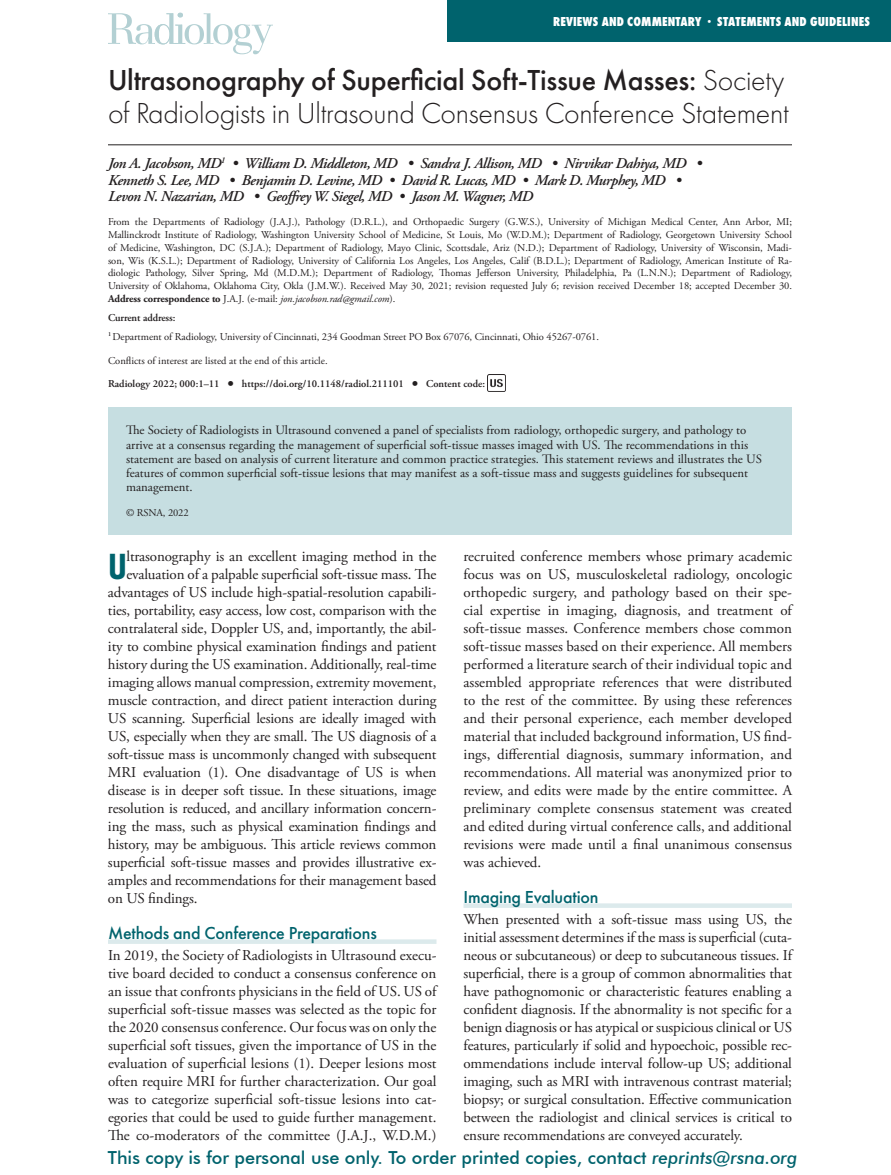
<style>
.page{position:relative;width:891px;height:1175px;background:#fff}
.page>*{position:absolute;margin:0;border:0;box-sizing:border-box;transform-origin:0 0}
.t1{font:700 37.8px "Futura PT Cond";color:#00636d}
.t2{font:300 30px/33px "Futura PT";letter-spacing:-.01em;color:#231f20}
.t3{font:500 18px "Futura BT";color:#00636d}
.t4{font:500 18px "Futura PT";letter-spacing:-.01em;color:#00636d}
.t5{font:15px/18px "Adobe Garamond Pro";letter-spacing:-.01em;color:#231f20;text-align:justify}
.t6{font:italic 600 15px/16.5px "Adobe Garamond Pro";letter-spacing:-.03em;color:#231f20}
.t7{font:800 13.5px "Futura PT Cond";letter-spacing:.01em;color:#fff}
.t8{font:12.75px/14.2px "Adobe Garamond Pro";color:#231f20}
.t9{font:10.5px/12.8px "Adobe Garamond Pro";letter-spacing:-.005em;color:#231f20;text-align:justify}
.t10{font:600 10.5px/22.5px "Adobe Garamond Pro";color:#231f20}
.s1{font-size:10.5px}
.s2{font-weight:500}
.s3{font-weight:700}
.s4{font-style:italic}
.s5{font-weight:600}
.s6{font-weight:400}
.s7{font-size:16.5px}
</style>
<div class="page">
<div style="left:447px;top:0;width:444px;height:42px;background:#00636d"></div>
<div style="left:108px;top:939px;width:328px;height:5px;background:#dceaec"></div>
<div style="left:464px;top:903px;width:328px;height:5px;background:#dceaec"></div>
<div style="left:108px;top:407px;width:684px;height:127px;background:#c6dee1"></div>
<hr style="left:108px;top:144px;width:684px;height:1px;background:#231f20">
<img style="left:488px;top:375px;width:18px;height:16px">
<svg style="left:108px;top:13px;width:165px;height:41px"></svg>
<p class="t7" style="left:553px;top:14px;width:318px">REVIEWS AND COMMENTARY <span class="s1">•</span> STATEMENTS AND GUIDELINES</p>
<h2 class="t2" style="left:108px;top:64px;width:682px"><span class="s2">Ultrasonography of Superficial Soft-Tissue Masses:</span> Society of Radiologists in Ultrasound Consensus Conference Statement</h2>
<p class="t6" style="left:108px;top:156px;width:596px">Jon A. Jacobson, MD<sup>1</sup> • William D. Middleton, MD • Sandra J. Allison, MD • Nirvikar Dahiya, MD •<br>Kenneth S. Lee, MD • Benjamin D. Levine, MD • David R. Lucas, MD • Mark D. Murphey, MD •<br>Levon N. Nazarian, MD • Geoffrey W. Siegel, MD • Jason M. Wagner, MD</p>
<p class="t9" style="left:108px;top:216px;width:686px">From the Departments of Radiology (J.A.J.), Pathology (D.R.L.), and Orthopaedic Surgery (G.W.S.), University of Michigan Medical Center, Ann Arbor, MI; Mallinckrodt Institute of Radiology, Washington University School of Medicine, St Louis, Mo (W.D.M.); Department of Radiology, Georgetown University School of Medicine, Washington, DC (S.J.A.); Department of Radiology, Mayo Clinic, Scottsdale, Ariz (N.D.); Department of Radiology, University of Wisconsin, Madi&shy;son, Wis (K.S.L.); Department of Radiology, University of California Los Angeles, Los Angeles, Calif (B.D.L.); Department of Radiology, American Institute of Ra&shy;diologic Pathology, Silver Spring, Md (M.D.M.); Department of Radiology, Thomas Jefferson University, Philadelphia, Pa (L.N.N.); Department of Radiology, University of Oklahoma, Oklahoma City, Okla (J.M.W.). Received May 30, 2021; revision requested July 6; revision received December 18; accepted December 30.<br><span class="s3">Address correspondence to</span> J.A.J. (e-mail: <span class="s4">jon.jacobson.rad@gmail.com</span>).</p>
<p class="t9" style="left:108px;top:308px;width:493px;line-height:18.8px"><span class="s5">Current address:<br></span><sup>1</sup> Department of Radiology, University of Cincinnati, 234 Goodman Street PO Box 67076, Cincinnati, Ohio 45267-0761.</p>
<p class="t10" style="left:108px;top:350px;width:379px"><span class="s6">Conflicts of interest are listed at the end of this article.<br></span>Radiology 2022; 000:1–11 <span class="s7">•</span> https://doi.org/10.1148/radiol.211101 <span class="s7">•</span> Content code:</p>
<p class="t8" style="left:126px;top:423px;width:637px">The Society of Radiologists in Ultrasound convened a panel of specialists from radiology, orthopedic surgery, and pathology to arrive at a consensus regarding the management of superficial soft-tissue masses imaged with US. The recommendations in this statement are based on analysis of current literature and common practice strategies. This statement reviews and illustrates the US features of common superficial soft-tissue lesions that may manifest as a soft-tissue mass and suggests guidelines for subsequent management.</p>
<p class="t9" style="left:126px;top:507px;width:64px">© RSNA, 2022</p>
<h1 class="t1" style="left:108px;top:545px;width:20px">U</h1>
<p class="t5" style="left:126px;top:548px;width:312px">ltrasonography is an excellent imaging method in the</p>
<p class="t5" style="left:126px;top:566px;width:311px">evaluation of a palpable superficial soft-tissue mass. The</p>
<p class="t5" style="left:108px;top:584px;width:330px">advantages of US include high-spatial-resolution capabili-</p>
<p class="t5" style="left:108px;top:602px;width:330px">ties, portability, easy access, low cost, comparison with the</p>
<p class="t5" style="left:108px;top:620px;width:330px">contralateral side, Doppler US, and, importantly, the abil-</p>
<p class="t5" style="left:108px;top:638px;width:330px">ity to combine physical examination findings and patient</p>
<p class="t5" style="left:108px;top:656px;width:330px">history during the US examination. Additionally, real-time</p>
<p class="t5" style="left:108px;top:674px;width:330px">imaging allows manual compression, extremity movement,</p>
<p class="t5" style="left:108px;top:692px;width:330px">muscle contraction, and direct patient interaction during</p>
<p class="t5" style="left:108px;top:710px;width:330px">US scanning. Superficial lesions are ideally imaged with</p>
<p class="t5" style="left:108px;top:728px;width:330px">US, especially when they are small. The US diagnosis of a</p>
<p class="t5" style="left:108px;top:746px;width:330px">soft-tissue mass is uncommonly changed with subsequent</p>
<p class="t5" style="left:108px;top:764px;width:330px">MRI evaluation (1). One disadvantage of US is when</p>
<p class="t5" style="left:108px;top:782px;width:330px">disease is in deeper soft tissue. In these situations, image</p>
<p class="t5" style="left:108px;top:800px;width:330px">resolution is reduced, and ancillary information concern-</p>
<p class="t5" style="left:108px;top:818px;width:330px">ing the mass, such as physical examination findings and</p>
<p class="t5" style="left:108px;top:836px;width:330px">history, may be ambiguous. This article reviews common</p>
<p class="t5" style="left:108px;top:854px;width:330px">superficial soft-tissue masses and provides illustrative ex-</p>
<p class="t5" style="left:108px;top:872px;width:330px">amples and recommendations for their management based</p>
<p class="t5" style="left:108px;top:890px;width:91px">on US findings.</p>
<p class="t4" style="left:108px;top:922px;width:270px">Methods and Conference Preparations</p>
<p class="t5" style="left:108px;top:947px;width:330px">In 2019, the Society of Radiologists in Ultrasound execu&shy;tive board decided to conduct a consensus conference on an issue that confronts physicians in the field of US. US of superficial soft-tissue masses was selected as the topic for the 2020 consensus conference. Our focus was on only the superficial soft tissues, given the importance of US in the evaluation of superficial lesions (1). Deeper lesions most often require MRI for further characterization. Our goal was to categorize superficial soft-tissue lesions into cat&shy;egories that could be used to guide further management.<br>The co-moderators of the committee (J.A.J., W.D.M.)</p>
<p class="t5" style="left:464px;top:548px;width:330px">recruited conference members whose primary academic focus was on US, musculoskeletal radiology, oncologic orthopedic surgery, and pathology based on their spe&shy;cial expertise in imaging, diagnosis, and treatment of soft-tissue masses. Conference members chose common soft-tissue masses based on their experience. All members performed a literature search of their individual topic and assembled appropriate references that were distributed to the rest of the committee. By using these references and their personal experience, each member developed material that included background information, US find&shy;ings, differential diagnosis, summary information, and recommendations. All material was anonymized prior to review, and edits were made by the entire committee. A preliminary complete consensus statement was created and edited during virtual conference calls, and additional revisions were made until a final unanimous consensus was achieved.</p>
<p class="t4" style="left:464px;top:886px;width:137px">Imaging Evaluation</p>
<p class="t5" style="left:464px;top:911px;width:330px">When presented with a soft-tissue mass using US, the initial assessment determines if the mass is superficial (cuta&shy;neous or subcutaneous) or deep to subcutaneous tissues. If superficial, there is a group of common abnormalities that have pathognomonic or characteristic features enabling a confident diagnosis. If the abnormality is not specific for a benign diagnosis or has atypical or suspicious clinical or US features, particularly if solid and hypoechoic, possible rec&shy;ommendations include interval follow-up US; additional imaging, such as MRI with intravenous contrast material; biopsy; or surgical consultation. Effective communication between the radiologist and clinical services is critical to ensure recommendations are conveyed accurately.</p>
<p class="t3" style="left:108px;top:1146px;width:691px">This copy is for personal use only. To order printed copies, contact <span class="s4">reprints@rsna.org</span></p>
</div>
